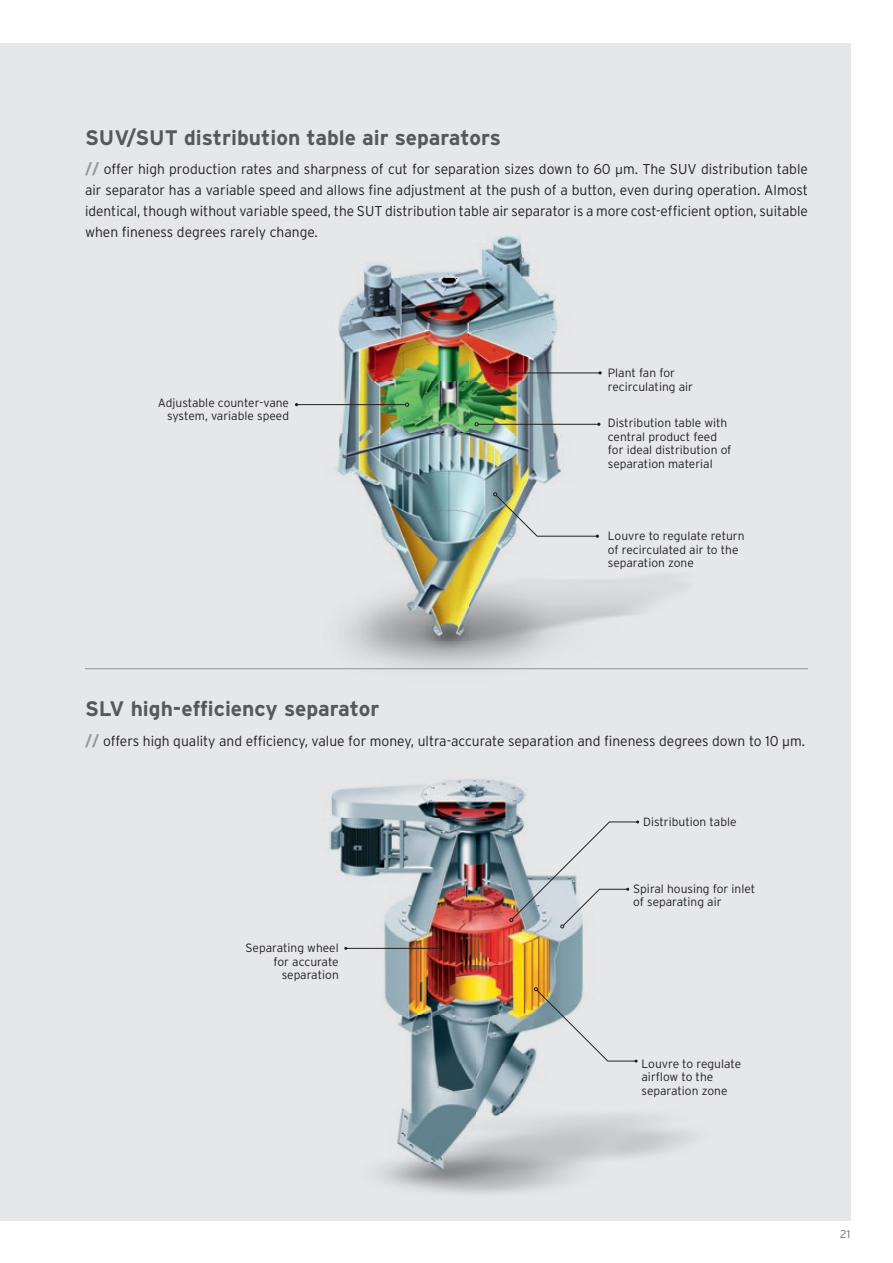
<style>
.page{position:relative;width:893px;height:1263px;background:#fff}
.page>*{position:absolute;margin:0;border:0;box-sizing:border-box;transform-origin:0 0}
.t1{font:700 21px "Interstate";color:#57585a}
.t2{font:300 14.25px/21px "Interstate";color:#231f20;text-align:justify}
.t3{font:300 12px/13.5px "Interstate";color:#231f20}
.t4{font:300 11.25px "Interstate";color:#6c6d70}
.s1{font-weight:700;font-size:15px;color:#939598}
.s2{font-family:"DIN Pro";font-weight:400}
</style>
<div class="page">
<div style="left:0;top:43px;width:850px;height:1177px;background:#e6e7e9"></div>
<img style="left:329px;top:778px;width:357px;height:416px">
<img style="left:322px;top:236px;width:344px;height:434px">
<hr style="left:346px;top:948px;width:95px;height:1px;background:#231f20">
<svg style="left:440px;top:946px;width:4px;height:4px"></svg>
<svg style="left:509px;top:820px;width:130px;height:108px"></svg>
<svg style="left:534px;top:987px;width:104px;height:75px"></svg>
<hr style="left:297px;top:404px;width:108px;height:1px;background:#231f20">
<svg style="left:405px;top:403px;width:4px;height:4px"></svg>
<hr style="left:478px;top:424px;width:121px;height:1px;background:#231f20">
<svg style="left:475px;top:422px;width:4px;height:4px"></svg>
<hr style="left:498px;top:372px;width:102px;height:1px;background:#231f20">
<svg style="left:494px;top:371px;width:4px;height:4px"></svg>
<svg style="left:493px;top:492px;width:106px;height:46px"></svg>
<hr style="left:85px;top:668px;width:723px;height:1px;background:#939598">
<h1 class="t1" style="left:85px;top:125px;width:417px">SUV/SUT distribution table air separators</h1>
<p class="t2" style="left:85px;top:158px;width:724px"><span class="s1">//</span> offer high production rates and sharpness of cut for separation sizes down to 60 <span class="s2">µ</span>m. The SUV distribution table air separator has a variable speed and allows fine adjustment at the push of a button, even during operation. Almost identical, though without variable speed, the SUT distribution table air separator is a more cost-efficient option, suitable when fineness degrees rarely change.</p>
<p class="t3" style="left:158px;top:396px;width:133px;text-align:right">Adjustable counter-vane system, variable speed</p>
<p class="t3" style="left:608px;top:366px;width:87px">Plant fan for recirculating air</p>
<p class="t3" style="left:608px;top:416px;width:125px">Distribution table with central product feed for ideal distribution of separation material</p>
<p class="t3" style="left:608px;top:529px;width:138px">Louvre to regulate return of recirculated air to the separation zone</p>
<h1 class="t1" style="left:85px;top:697px;width:296px">SLV high-efficiency separator</h1>
<p class="t2" style="left:85px;top:730px;width:722px"><span class="s1">//</span> offers high quality and efficiency, value for money, ultra-accurate separation and fineness degrees down to 10 <span class="s2">µ</span>m.</p>
<p class="t3" style="left:643px;top:815px;width:95px">Distribution table</p>
<p class="t3" style="left:246px;top:941px;width:95px;text-align:right">Separating wheel for accurate separation</p>
<p class="t3" style="left:633px;top:882px;width:124px">Spiral housing for inlet of separating air</p>
<p class="t3" style="left:641px;top:1057px;width:101px">Louvre to regulate airflow to the separation zone</p>
<p class="t4" style="left:840px;top:1228px;width:12px">21</p>
</div>
